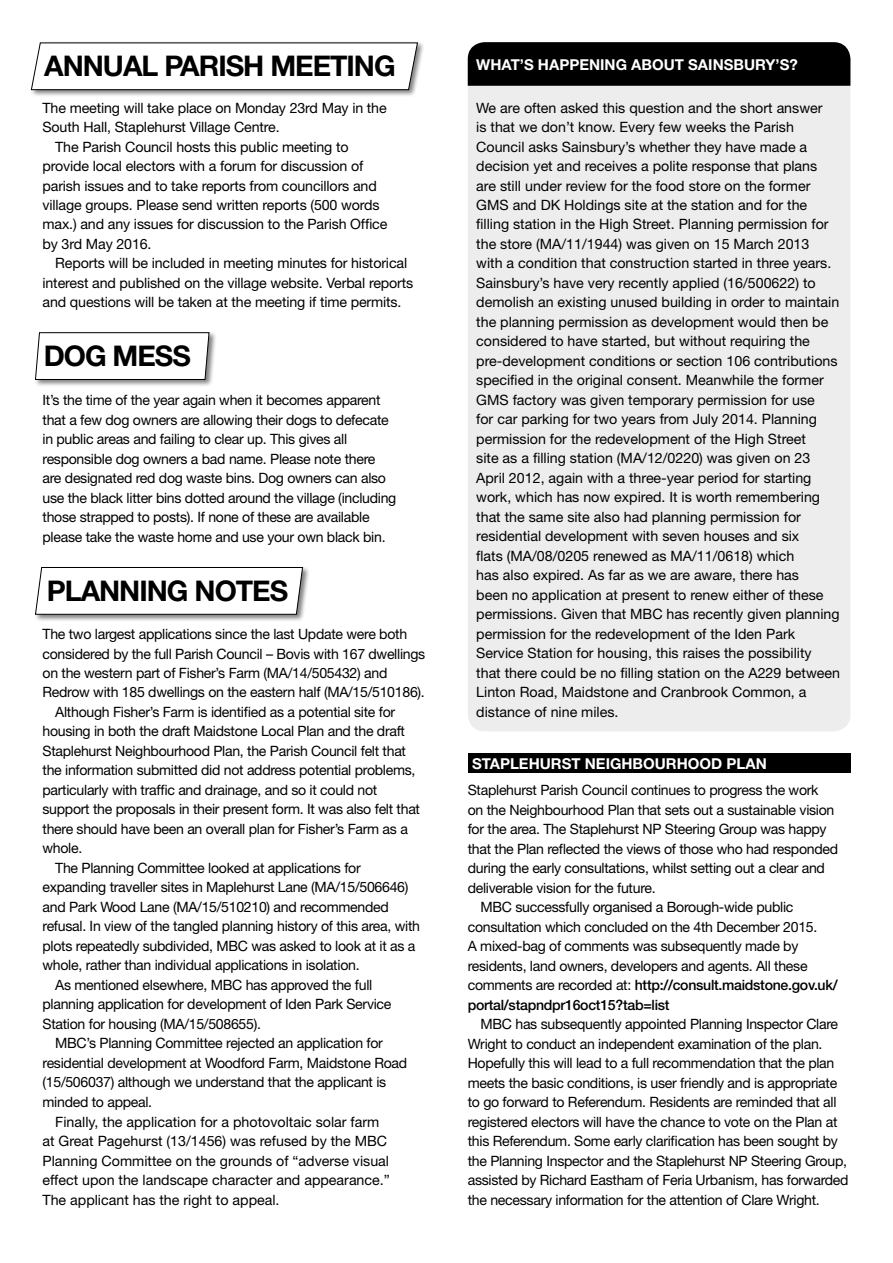
<style>
.page{position:relative;width:893px;height:1263px;background:#fff}
.page>*{position:absolute;margin:0;border:0;box-sizing:border-box;transform-origin:0 0}
.t1{font:700 28.5px "Helvetica Neue";letter-spacing:-.035em;color:#000}
.t2{font:700 15px "Helvetica Neue";color:#fff}
.t3{font:14.25px/19.5px "Helvetica Neue";letter-spacing:-.02em;color:#000}
.t4{font:14.25px/19.5px "Helvetica Neue";color:#000}
.t5{font:500 14.25px "Helvetica Neue";letter-spacing:-.02em;color:#000}
.s1{font-weight:400}
</style>
<div class="page">
<div style="left:30px;top:41px;width:395px;height:57px;background:#000;opacity:.5"></div>
<svg style="left:30px;top:42px;width:388px;height:48px"></svg>
<div style="left:34px;top:566px;width:276px;height:56px;background:#000;opacity:.5"></div>
<svg style="left:35px;top:567px;width:268px;height:48px"></svg>
<div style="left:34px;top:331px;width:183px;height:56px;background:#000;opacity:.5"></div>
<svg style="left:35px;top:332px;width:175px;height:48px"></svg>
<div style="left:468px;top:42px;width:382px;height:689px;background:#ededed;border-radius:17px"></div>
<div style="left:468px;top:42px;width:382px;height:44px;background:#000"></div>
<div style="left:468px;top:754px;width:382px;height:19px;background:#000"></div>
<h1 class="t1" style="left:44px;top:48px;width:353px">ANNUAL PARISH MEETING</h1>
<p class="t3" style="left:43px;top:97px;width:346px">The meeting will take place on Monday 23rd May in the</p>
<p class="t3" style="left:43px;top:117px;width:239px">South Hall, Staplehurst Village Centre.</p>
<p class="t3" style="left:55px;top:136px;width:295px">The Parish Council hosts this public meeting to</p>
<p class="t3" style="left:43px;top:156px;width:322px">provide local electors with a forum for discussion of</p>
<p class="t3" style="left:43px;top:175px;width:336px">parish issues and to take reports from councillors and</p>
<p class="t3" style="left:43px;top:195px;width:339px">village groups. Please send written reports (500 words</p>
<p class="t3" style="left:43px;top:214px;width:346px">max.) and any issues for discussion to the Parish Office</p>
<p class="t3" style="left:43px;top:234px;width:111px">by 3rd May 2016.</p>
<p class="t3" style="left:55px;top:253px;width:353px">Reports will be included in meeting minutes for historical</p>
<p class="t3" style="left:43px;top:273px;width:372px">interest and published on the village website. Verbal reports</p>
<p class="t3" style="left:43px;top:292px;width:360px">and questions will be taken at the meeting if time permits.</p>
<h1 class="t1" style="left:44px;top:338px;width:149px">DOG MESS</h1>
<p class="t3" style="left:43px;top:390px;width:355px">It’s the time of the year again when it becomes apparent that a few dog owners are allowing their dogs to defecate in public areas and failing to clear up. This gives all responsible dog owners a bad name. Please note there are designated red dog waste bins. Dog owners can also use the black litter bins dotted around the village (including those strapped to posts). If none of these are available please take the waste home and use your own black bin.</p>
<h1 class="t1" style="left:47px;top:573px;width:243px">PLANNING NOTES</h1>
<p class="t3" style="left:43px;top:624px;width:366px">The two largest applications since the last Update were both</p>
<p class="t3" style="left:43px;top:643px;width:384px">considered by the full Parish Council – Bovis with 167 dwellings</p>
<p class="t3" style="left:43px;top:663px;width:346px">on the western part of Fisher’s Farm (MA/14/505432) and</p>
<p class="t3" style="left:43px;top:682px;width:384px">Redrow with 185 dwellings on the eastern half (MA/15/510186).</p>
<p class="t3" style="left:55px;top:702px;width:342px">Although Fisher’s Farm is identified as a potential site for</p>
<p class="t3" style="left:43px;top:721px;width:364px">housing in both the draft Maidstone Local Plan and the draft</p>
<p class="t3" style="left:43px;top:741px;width:365px">Staplehurst Neighbourhood Plan, the Parish Council felt that</p>
<p class="t3" style="left:43px;top:760px;width:375px">the information submitted did not address potential problems,</p>
<p class="t3" style="left:43px;top:780px;width:336px">particularly with traffic and drainage, and so it could not</p>
<p class="t3" style="left:43px;top:799px;width:379px">support the proposals in their present form. It was also felt that</p>
<p class="t3" style="left:43px;top:819px;width:367px">there should have been an overall plan for Fisher’s Farm as a</p>
<p class="t3" style="left:43px;top:838px;width:41px">whole.</p>
<p class="t3" style="left:55px;top:858px;width:307px">The Planning Committee looked at applications for</p>
<p class="t3" style="left:43px;top:877px;width:367px">expanding traveller sites in Maplehurst Lane (MA/15/506646)</p>
<p class="t3" style="left:43px;top:897px;width:348px">and Park Wood Lane (MA/15/510210) and recommended</p>
<p class="t3" style="left:43px;top:916px;width:379px">refusal. In view of the tangled planning history of this area, with</p>
<p class="t3" style="left:43px;top:936px;width:374px">plots repeatedly subdivided, MBC was asked to look at it as a</p>
<p class="t3" style="left:43px;top:955px;width:319px">whole, rather than individual applications in isolation.</p>
<p class="t3" style="left:55px;top:975px;width:319px">As mentioned elsewhere, MBC has approved the full</p>
<p class="t3" style="left:43px;top:994px;width:350px">planning application for development of Iden Park Service</p>
<p class="t3" style="left:43px;top:1014px;width:220px">Station for housing (MA/15/508655).</p>
<p class="t3" style="left:55px;top:1033px;width:329px">MBC’s Planning Committee rejected an application for</p>
<p class="t3" style="left:43px;top:1053px;width:366px">residential development at Woodford Farm, Maidstone Road</p>
<p class="t3" style="left:43px;top:1072px;width:345px">(15/506037) although we understand that the applicant is</p>
<p class="t3" style="left:43px;top:1092px;width:111px">minded to appeal.</p>
<p class="t4" style="left:55px;top:1111px;width:326px">Finally, the application for a photovoltaic solar farm</p>
<p class="t4" style="left:43px;top:1131px;width:346px">at Great Pagehurst (13/1456) was refused by the MBC</p>
<p class="t4" style="left:43px;top:1150px;width:348px">Planning Committee on the grounds of “adverse visual</p>
<p class="t4" style="left:43px;top:1170px;width:349px">effect upon the landscape character and appearance.”</p>
<p class="t4" style="left:43px;top:1189px;width:239px">The applicant has the right to appeal.</p>
<p class="t2" style="left:476px;top:55px;width:323px">WHAT’S HAPPENING ABOUT SAINSBURY’S?</p>
<p class="t4" style="left:476px;top:97px;width:365px">We are often asked this question and the short answer<br>is that we don’t know. Every few weeks the Parish Council asks Sainsbury’s whether they have made a decision yet and receives a polite response that plans are still under review for the food store on the former GMS and DK Holdings site at the station and for the filling station in the High Street. Planning permission for the store (MA/11/1944) was given on 15 March 2013<br>with a condition that construction started in three years.<br>Sainsbury’s have very recently applied (16/500622) to demolish an existing unused building in order to maintain the planning permission as development would then be considered to have started, but without requiring the pre-development conditions or section 106 contributions specified in the original consent. Meanwhile the former GMS factory was given temporary permission for use<br>for car parking for two years from July 2014. Planning permission for the redevelopment of the High Street<br>site as a filling station (MA/12/0220) was given on 23<br>April 2012, again with a three-year period for starting work, which has now expired. It is worth remembering that the same site also had planning permission for residential development with seven houses and six<br>flats (MA/08/0205 renewed as MA/11/0618) which<br>has also expired. As far as we are aware, there has<br>been no application at present to renew either of these permissions. Given that MBC has recently given planning permission for the redevelopment of the Iden Park Service Station for housing, this raises the possibility<br>that there could be no filling station on the A229 between Linton Road, Maidstone and Cranbrook Common, a distance of nine miles.</p>
<p class="t2" style="left:472px;top:754px;width:296px">STAPLEHURST NEIGHBOURHOOD PLAN</p>
<p class="t3" style="left:468px;top:780px;width:352px">Staplehurst Parish Council continues to progress the work</p>
<p class="t3" style="left:468px;top:799px;width:368px">on the Neighbourhood Plan that sets out a sustainable vision</p>
<p class="t3" style="left:468px;top:819px;width:360px">for the area. The Staplehurst NP Steering Group was happy</p>
<p class="t3" style="left:468px;top:838px;width:372px">that the Plan reflected the views of those who had responded</p>
<p class="t3" style="left:468px;top:858px;width:359px">during the early consultations, whilst setting out a clear and</p>
<p class="t3" style="left:468px;top:877px;width:189px">deliverable vision for the future.</p>
<p class="t3" style="left:480px;top:897px;width:314px">MBC successfully organised a Borough-wide public</p>
<p class="t3" style="left:468px;top:916px;width:351px">consultation which concluded on the 4th December 2015.</p>
<p class="t3" style="left:468px;top:936px;width:332px">A mixed-bag of comments was subsequently made by</p>
<p class="t3" style="left:468px;top:955px;width:341px">residents, land owners, developers and agents. All these</p>
<p class="t5" style="left:468px;top:976px;width:371px"><span class="s1">comments are recorded at:</span> http://consult.maidstone.gov.uk/</p>
<p class="t5" style="left:468px;top:996px;width:203px">portal/stapndpr16oct15?tab=list</p>
<p class="t3" style="left:468px;top:1014px;width:382px;text-indent:13px">MBC has subsequently appointed Planning Inspector Clare Wright to conduct an independent examination of the plan.<br>Hopefully this will lead to a full recommendation that the plan meets the basic conditions, is user friendly and is appropriate to go forward to Referendum. Residents are reminded that all registered electors will have the chance to vote on the Plan at this Referendum. Some early clarification has been sought by the Planning Inspector and the Staplehurst NP Steering Group, assisted by Richard Eastham of Feria Urbanism, has forwarded the necessary information for the attention of Clare Wright.</p>
</div>
